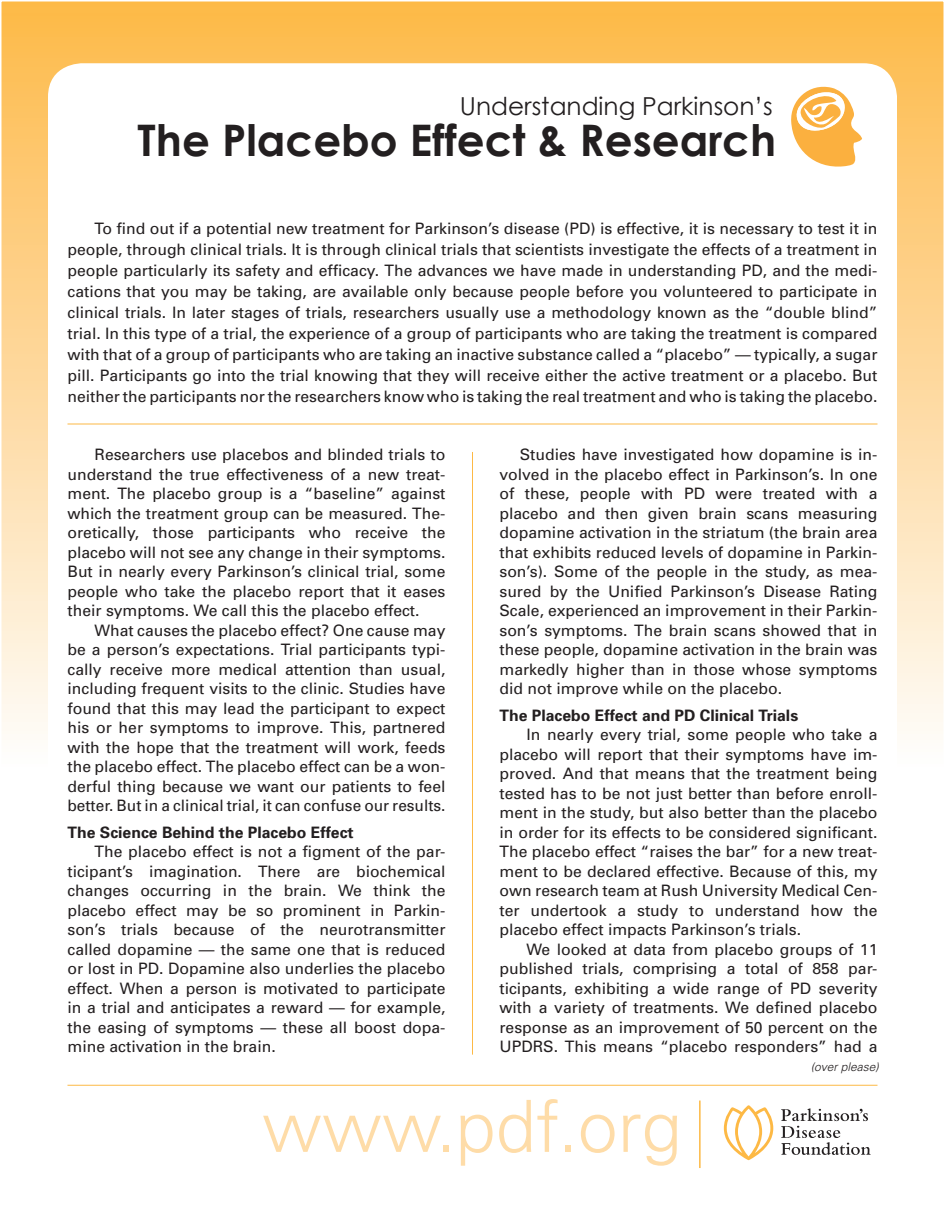
<style>
.page{position:relative;width:945px;height:1215px;background:#fff}
.page>*{position:absolute;margin:0;border:0;box-sizing:border-box;transform-origin:0 0}
.t1{font:300 72px "Univers";color:#fedca8}
.t2{font:700 43.5px "Century Gothic";color:#231f20}
.t3{font:24.75px "Century Gothic";color:#231f20}
.t4{font:15.75px/19.5px "Univers";color:#231f20;text-align:justify}
.t5{font:700 15.75px "Univers";color:#231f20}
.t6{font:italic 300 12px "Univers";color:#231f20}
</style>
<div class="page">
<div style="left:1px;top:1px;width:943px;height:768px;background:linear-gradient(to bottom,#fdb847,#fefcfa)"></div>
<div style="left:48px;top:63px;width:849px;height:990px;background:#fff;border-radius:34px"></div>
<hr style="left:68px;top:1085px;width:810px;height:1px;background:#fdb945">
<hr style="left:699px;top:1101px;width:2px;height:67px;background:#fdb945">
<svg style="left:781px;top:1108px;width:90px;height:47px"></svg>
<svg style="left:724px;top:1105px;width:49px;height:55px"></svg>
<hr style="left:68px;top:424px;width:810px;height:1px;background:#fdb945">
<hr style="left:472px;top:452px;width:1px;height:603px;background:#fdb945">
<svg style="left:791px;top:87px;width:71px;height:80px"></svg>
<h3 class="t3" style="left:460px;top:91px;width:314px">Understanding Parkinson’s</h3>
<h2 class="t2" style="left:138px;top:113px;width:640px">The Placebo Effect &amp; Research</h2>
<p class="t4" style="left:68px;top:218px;width:812px;line-height:21px;text-indent:27px">To find out if a potential new treatment for Parkinson’s disease (PD) is effective, it is necessary to test it in people, through clinical trials. It is through clinical trials that scientists investigate the effects of a treatment in people particularly its safety and efficacy. The advances we have made in understanding PD, and the medi&shy;cations that you may be taking, are available only because people before you volunteered to participate in clinical trials. In later stages of trials, researchers usually use a methodology known as the “double blind” trial. In this type of a trial, the experience of a group of participants who are taking the treatment is compared with that of a group of participants who are taking an inactive substance called a “placebo” — typically, a sugar pill. Participants go into the trial knowing that they will receive either the active treatment or a placebo. But neither the participants nor the researchers know who is taking the real treatment and who is taking the placebo.</p>
<p class="t4" style="left:68px;top:445px;width:380px;text-indent:27px">Researchers use placebos and blinded trials to understand the true effectiveness of a new treat&shy;ment. The placebo group is a “baseline” against which the treatment group can be measured. The&shy;oretically, those participants who receive the placebo will not see any change in their symptoms.<br>But in nearly every Parkinson’s clinical trial, some people who take the placebo report that it eases their symptoms. We call this the placebo effect.</p>
<p class="t4" style="left:68px;top:620px;width:380px;text-indent:27px">What causes the placebo effect? One cause may be a person’s expectations. Trial participants typi&shy;cally receive more medical attention than usual, including frequent visits to the clinic. Studies have found that this may lead the participant to expect his or her symptoms to improve. This, partnered with the hope that the treatment will work, feeds the placebo effect. The placebo effect can be a won&shy;derful thing because we want our patients to feel better. But in a clinical trial, it can confuse our results.</p>
<p class="t5" style="left:68px;top:822px;width:288px">The Science Behind the Placebo Effect</p>
<p class="t4" style="left:67px;top:842px;width:380px;text-indent:27px">The placebo effect is not a figment of the par&shy;ticipant’s imagination. There are biochemical changes occurring in the brain. We think the placebo effect may be so prominent in Parkin&shy;son’s trials because of the neurotransmitter called dopamine — the same one that is reduced or lost in PD. Dopamine also underlies the placebo effect. When a person is motivated to participate in a trial and anticipates a reward — for example, the easing of symptoms — these all boost dopa&shy;mine activation in the brain.</p>
<p class="t4" style="left:499px;top:445px;width:380px;text-indent:20px">Studies have investigated how dopamine is in&shy;volved in the placebo effect in Parkinson’s. In one of these, people with PD were treated with a placebo and then given brain scans measuring dopamine activation in the striatum (the brain area that exhibits reduced levels of dopamine in Parkin&shy;son’s). Some of the people in the study, as mea&shy;sured by the Unified Parkinson’s Disease Rating Scale, experienced an improvement in their Parkin&shy;son’s symptoms. The brain scans showed that in these people, dopamine activation in the brain was markedly higher than in those whose symptoms did not improve while on the placebo.</p>
<p class="t5" style="left:499px;top:705px;width:300px">The Placebo Effect and PD Clinical Trials</p>
<p class="t4" style="left:499px;top:724px;width:380px;text-indent:27px">In nearly every trial, some people who take a placebo will report that their symptoms have im&shy;proved. And that means that the treatment being tested has to be not just better than before enroll&shy;ment in the study, but also better than the placebo in order for its effects to be considered significant.<br>The placebo effect “raises the bar” for a new treat&shy;ment to be declared effective. Because of this, my own research team at Rush University Medical Cen&shy;ter undertook a study to understand how the placebo effect impacts Parkinson’s trials.</p>
<p class="t4" style="left:499px;top:939px;width:380px;text-indent:27px">We looked at data from placebo groups of 11 published trials, comprising a total of 858 par&shy;ticipants, exhibiting a wide range of PD severity with a variety of treatments. We defined placebo response as an improvement of 50 percent on the UPDRS. This means “placebo responders” had a</p>
<p class="t6" style="left:811px;top:1059px;width:70px">(over please)</p>
<h1 class="t1" style="left:262px;top:1083px;width:421px">www.pdf.org</h1>
</div>
